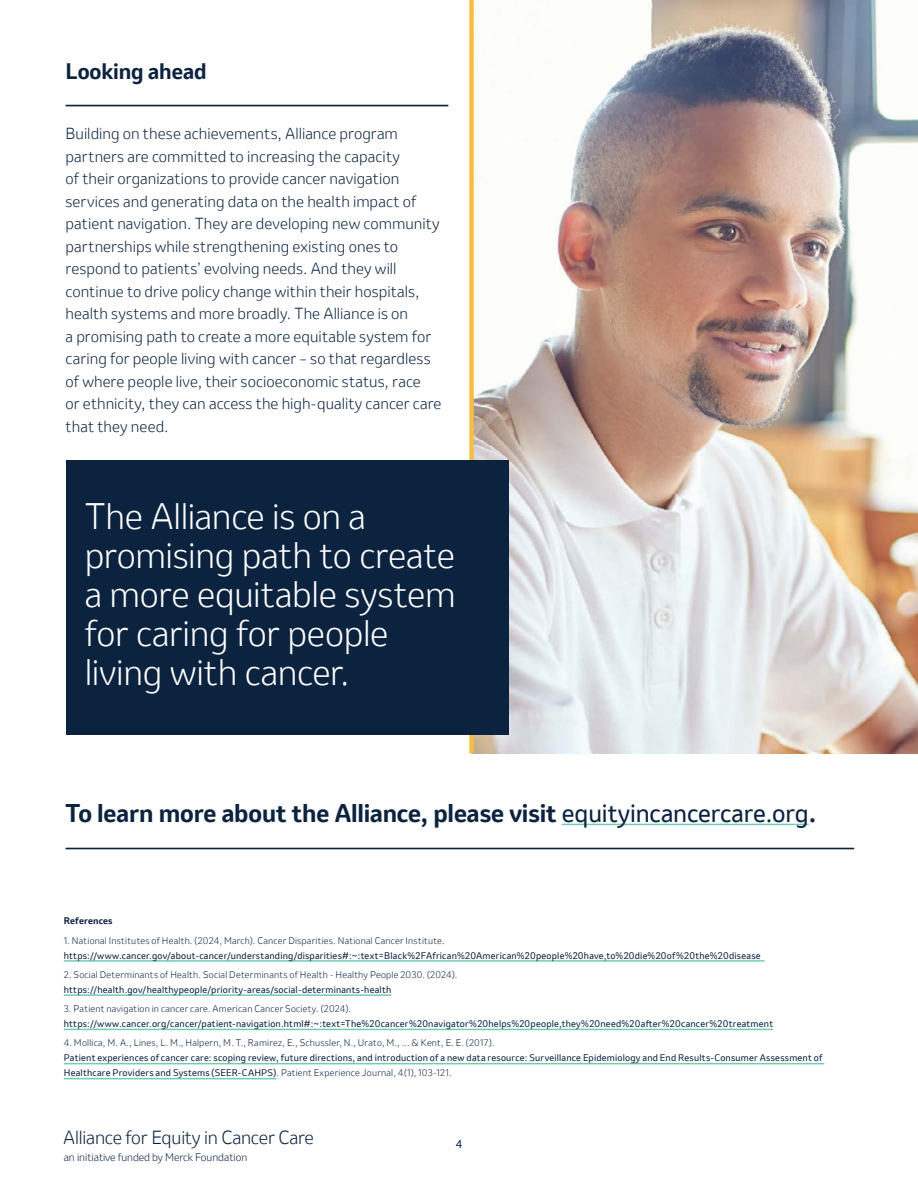
<style>
.page{position:relative;width:918px;height:1188px;background:#fff}
.page>*{position:absolute;margin:0;border:0;box-sizing:border-box;transform-origin:0 0}
.t1{font:300 34.5px/39px "Invention";letter-spacing:-.01em;color:#fff}
.t2{font:700 24px "Invention";letter-spacing:-.005em;color:#0c2340}
.t3{font:700 21px "Invention";letter-spacing:-.005em;color:#0c2340}
.t4{font:300 17.7px "Invention";letter-spacing:-.01em;color:#0c2340}
.t5{font:300 15px/22.5px "Invention";letter-spacing:.005em;color:#0c2340}
.t6{font:10.5px "Invention";color:#0c2340}
.t7{font:300 10.35px "Invention";color:#0c2340}
.t8{font:9px/15px "Invention";letter-spacing:.025em;color:#0c2340}
.t9{font:300 9px "Invention";letter-spacing:.025em;color:#0c2340}
.t10{font:700 9px "Invention";letter-spacing:.02em;color:#0c2340}
.s1{font-weight:400}
.s2{font-weight:300}
</style>
<div class="page">
<hr style="left:66px;top:848px;width:788px;height:1px;background:#0c2340">
<hr style="left:66px;top:105px;width:382px;height:1px;background:#0c2340">
<hr style="left:562px;top:824px;width:247px;height:1px;background:#6eceb2">
<hr style="left:64px;top:960px;width:701px;height:2px;background:#6eceb2">
<hr style="left:64px;top:994px;width:327px;height:2px;background:#6eceb2">
<hr style="left:64px;top:1029px;width:709px;height:1px;background:#6eceb2">
<hr style="left:64px;top:1063px;width:760px;height:1px;background:#6eceb2">
<hr style="left:64px;top:1078px;width:212px;height:1px;background:#6eceb2">
<img style="left:474px;top:0;width:444px;height:753px">
<div style="left:469px;top:0;width:5px;height:753px;background:#f4bf45"></div>
<div style="left:66px;top:460px;width:442px;height:275px;background:#0c2340"></div>
<p class="t3" style="left:66px;top:56px;width:143px">Looking ahead</p>
<p class="t5" style="left:66px;top:123px;width:377px">Building on these achievements, Alliance program partners are committed to increasing the capacity<br>of their organizations to provide cancer navigation services and generating data on the health impact of patient navigation. They are developing new community partnerships while strengthening existing ones to respond to patients’ evolving needs. And they will continue to drive policy change within their hospitals, health systems and more broadly. The Alliance is on<br>a promising path to create a more equitable system for caring for people living with cancer – so that regardless of where people live, their socioeconomic status, race<br>or ethnicity, they can access the high-quality cancer care that they need.</p>
<p class="t1" style="left:85px;top:497px;width:372px">The Alliance is on a promising path to create a more equitable system for caring for people living with cancer.</p>
<p class="t2" style="left:66px;top:796px;width:752px">To learn more about the Alliance, please visit <span class="s1">equityincancercare.org</span>.</p>
<p class="t10" style="left:64px;top:915px;width:50px">References</p>
<p class="t9" style="left:64px;top:934px;width:382px">1. National Institutes of Health. (2024, March). Cancer Disparities. National Cancer Institute.</p>
<p class="t8" style="left:64px;top:948px;width:698px">https://www.cancer.gov/about-cancer/understanding/disparities#:~:text=Black%2FAfrican%20American%20people%20have,to%20die%20of%20the%20disease</p>
<p class="t9" style="left:64px;top:968px;width:395px">2. Social Determinants of Health. Social Determinants of Health - Healthy People 2030. (2024).</p>
<p class="t8" style="left:64px;top:982px;width:329px">https://health.gov/healthypeople/priority-areas/social-determinants-health</p>
<p class="t9" style="left:64px;top:1003px;width:289px">3. Patient navigation in cancer care. American Cancer Society. (2024).</p>
<p class="t8" style="left:64px;top:1016px;width:711px">https://www.cancer.org/cancer/patient-navigation.html#:~:text=The%20cancer%20navigator%20helps%20people,they%20need%20after%20cancer%20treatment</p>
<p class="t9" style="left:64px;top:1037px;width:432px">4. Mollica, M. A., Lines, L. M., Halpern, M. T., Ramirez, E., Schussler, N., Urato, M., ... &amp; Kent, E. E. (2017).</p>
<p class="t8" style="left:64px;top:1051px;width:760px">Patient experiences of cancer care: scoping review, future directions, and introduction of a new data resource: Surveillance Epidemiology and End Results-Consumer Assessment of<br>Healthcare Providers and Systems (SEER-CAHPS)<span class="s2">. Patient Experience Journal, 4(1), 103-121.</span></p>
<p class="t4" style="left:63px;top:1126px;width:252px">Alliance for Equity in Cancer Care</p>
<p class="t6" style="left:456px;top:1137px;width:8px">4</p>
<p class="t7" style="left:64px;top:1150px;width:185px">an initiative funded by Merck Foundation</p>
</div>
